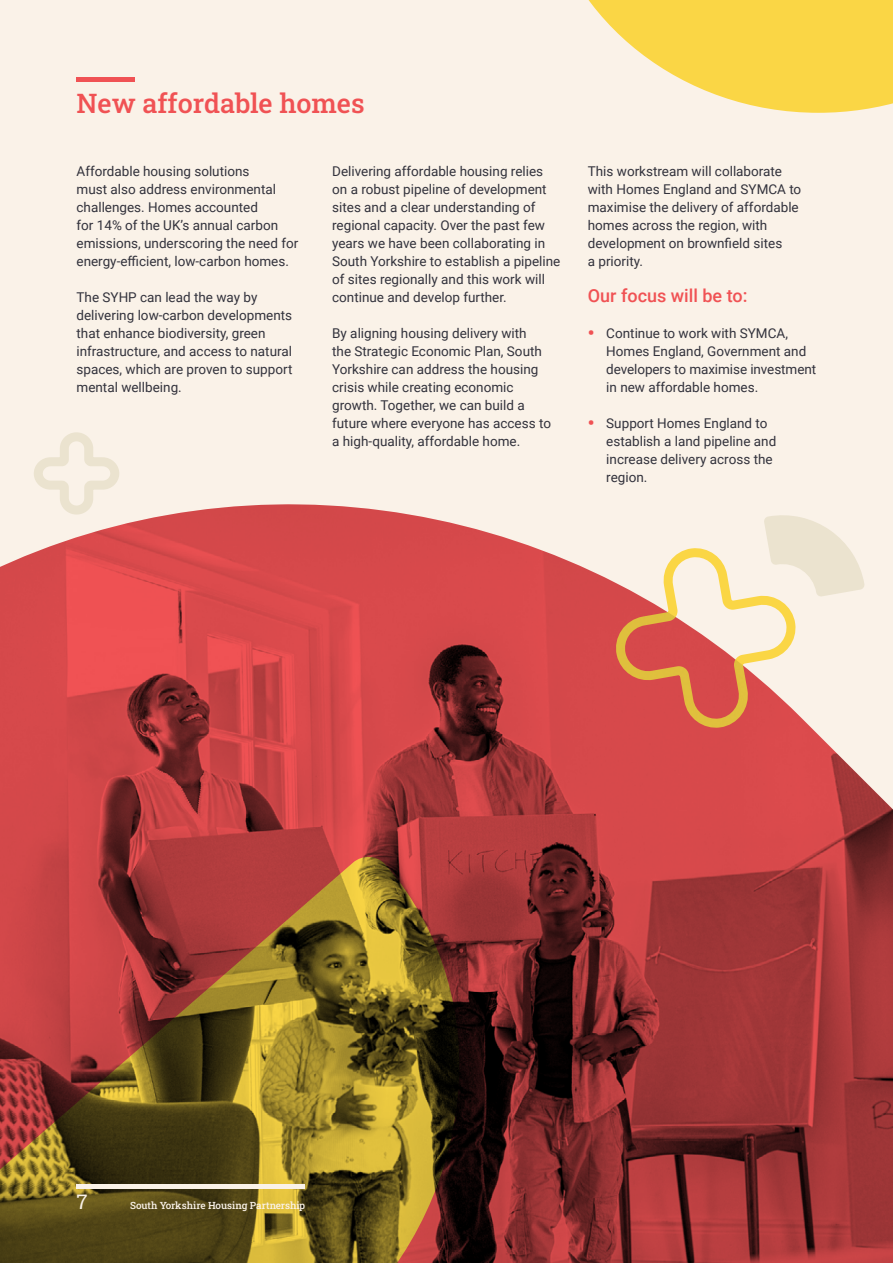
<style>
.page{position:relative;width:893px;height:1263px;background:#faf2e8}
.page>*{position:absolute;margin:0;border:0;box-sizing:border-box;transform-origin:0 0}
.t1{font:27px "Roboto Slab";color:#f05254}
.t2{font:20.25px "Roboto Slab";color:#faf2e8}
.t3{font:500 18px "Roboto";color:#f05254}
.t4{font:13.5px/18px "Roboto";color:#32323c}
.t5{font:9.9px "Roboto Slab";letter-spacing:-.005em;color:#faf2e8}
.s1{font-weight:900;font-size:18px;color:#f05254}
</style>
<div class="page">
<svg style="left:588px;top:0;width:305px;height:113px"></svg>
<svg style="left:34px;top:432px;width:84px;height:72px"></svg>
<img style="left:0;top:504px;width:893px;height:759px">
<hr style="left:77px;top:1184px;width:228px;height:4px;background:#faf2e8">
<hr style="left:77px;top:77px;width:58px;height:4px;background:#f05254">
<h1 class="t1" style="left:77px;top:84px;width:290px">New affordable homes</h1>
<p class="t4" style="left:77px;top:161px;width:223px">Affordable housing solutions<br>must also address environmental challenges. Homes accounted<br>for 14% of the UK’s annual carbon emissions, underscoring the need for energy-efficient, low-carbon homes.</p>
<p class="t4" style="left:77px;top:287px;width:217px">The SYHP can lead the way by delivering low-carbon developments that enhance biodiversity, green infrastructure, and access to natural spaces, which are proven to support mental wellbeing.</p>
<p class="t4" style="left:332px;top:161px;width:230px">Delivering affordable housing relies on a robust pipeline of development sites and a clear understanding of regional capacity. Over the past few years we have been collaborating in South Yorkshire to establish a pipeline of sites regionally and this work will continue and develop further.</p>
<p class="t4" style="left:332px;top:323px;width:220px">By aligning housing delivery with<br>the Strategic Economic Plan, South Yorkshire can address the housing crisis while creating economic growth. Together, we can build a future where everyone has access to a high-quality, affordable home.</p>
<p class="t4" style="left:588px;top:161px;width:215px">This workstream will collaborate with Homes England and SYMCA to maximise the delivery of affordable homes across the region, with development on brownfield sites<br>a priority.</p>
<h3 class="t3" style="left:588px;top:283px;width:161px">Our focus will be to:</h3>
<p class="t4" style="left:606px;top:323px;width:211px;text-indent:-18px"><span class="s1">•</span> Continue to work with SYMCA,<br>Homes England, Government and developers to maximise investment in new affordable homes.</p>
<p class="t4" style="left:606px;top:413px;width:171px;text-indent:-18px"><span class="s1">•</span> Support Homes England to establish a land pipeline and increase delivery across the region.</p>
<h2 class="t2" style="left:77px;top:1188px;width:13px">7</h2>
<p class="t5" style="left:130px;top:1198px;width:176px">South Yorkshire Housing Partnership</p>
</div>
